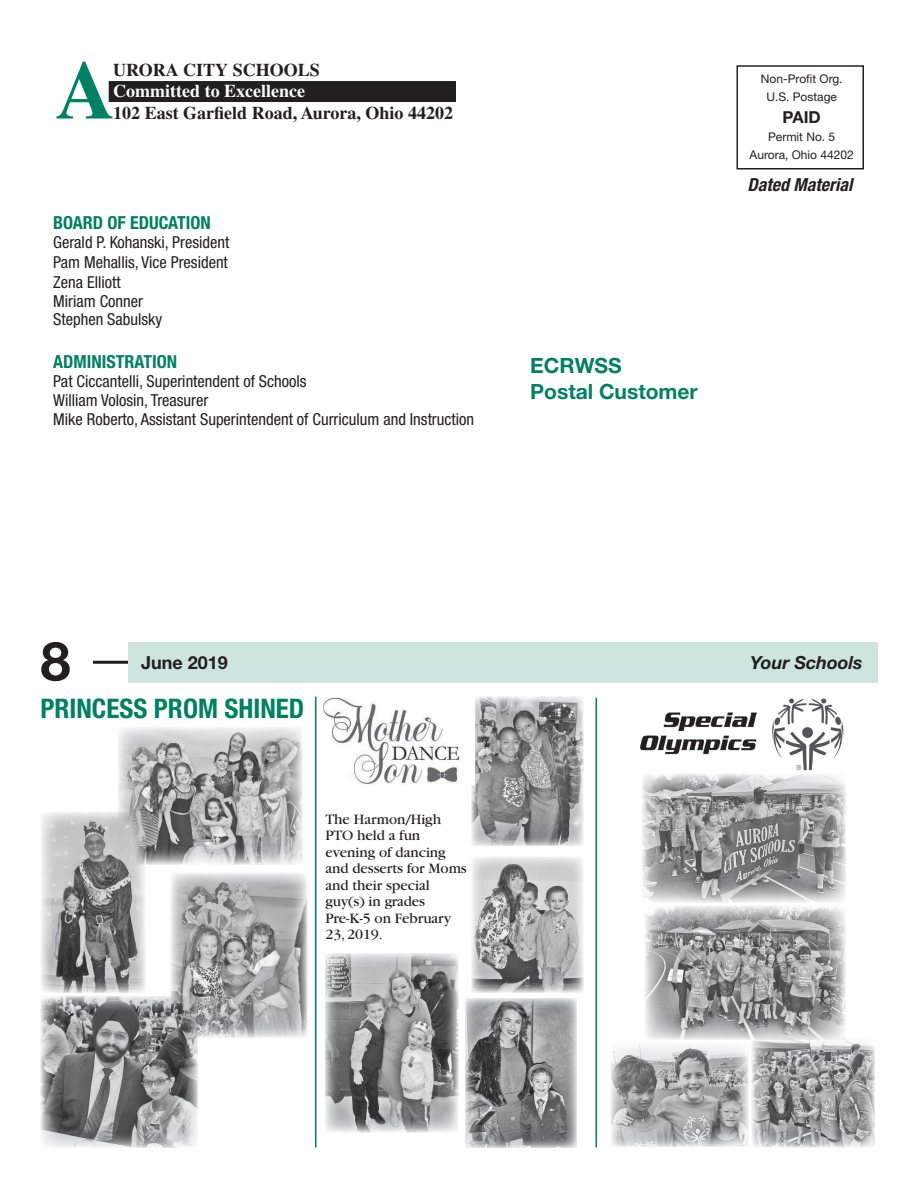
<style>
.page{position:relative;width:918px;height:1188px;background:#fff}
.page>*{position:absolute;margin:0;border:0;box-sizing:border-box;transform-origin:0 0}
.t1{font:700 82.5px "Times";color:#008164}
.t2{font:700 54px "Helvetica Neue";color:#231f20}
.t3{font:700 condensed 27px "Helvetica Neue";color:#008164}
.t4{font:700 21px/25.2px "Helvetica Neue";color:#008164}
.t5{font:700 18px "Times";color:#231f20}
.t6{font:700 condensed 18px "Helvetica Neue";color:#008164}
.t7{font:700 18px "Times";color:#fff}
.t8{font:italic 700 condensed 18px "Helvetica Neue";color:#231f20}
.t9{font:italic 700 18px "Helvetica Neue";color:#231f20}
.t10{font:700 18px "Helvetica Neue";color:#231f20}
.t11{font:condensed 16.5px/19.2px "Helvetica Neue";color:#231f20}
.t12{font:700 16.5px "Helvetica Neue";color:#231f20}
.t13{font:15px/16.5px "Garamond";letter-spacing:-.005em;color:#231f20}
.t14{font:12px/18px "Helvetica Neue";color:#231f20;text-align:center}
</style>
<div class="page">
<div style="left:109px;top:81px;width:347px;height:21px;background:#231f20"></div>
<div style="left:736px;top:65px;width:128px;height:105px;border:2px solid #231f20"></div>
<hr style="left:596px;top:698px;width:1px;height:450px;background:#008164">
<hr style="left:93px;top:661px;width:41px;height:3px;background:#231f20">
<div style="left:128px;top:642px;width:750px;height:40px;background:#cee4de"></div>
<hr style="left:315px;top:697px;width:1px;height:450px;background:#008164">
<img style="left:118px;top:727px;width:184px;height:138px">
<img style="left:171px;top:873px;width:136px;height:165px">
<img style="left:41px;top:812px;width:104px;height:181px">
<img style="left:41px;top:996px;width:157px;height:152px">
<img style="left:472px;top:697px;width:111px;height:149px">
<img style="left:472px;top:857px;width:111px;height:136px">
<img style="left:465px;top:998px;width:112px;height:150px">
<img style="left:325px;top:953px;width:134px;height:179px">
<img style="left:324px;top:698px;width:150px;height:87px">
<img style="left:640px;top:698px;width:204px;height:73px">
<img style="left:752px;top:1040px;width:123px;height:107px">
<img style="left:642px;top:774px;width:204px;height:129px">
<img style="left:645px;top:906px;width:201px;height:134px">
<img style="left:610px;top:1044px;width:139px;height:103px">
<h1 class="t1" style="left:56px;top:41px;width:61px">A</h1>
<p class="t5" style="left:113px;top:59px;width:208px">URORA CITY SCHOOLS</p>
<p class="t7" style="left:113px;top:80px;width:193px">Committed to Excellence</p>
<p class="t5" style="left:113px;top:102px;width:341px">102 East Garfield Road, Aurora, Ohio 44202</p>
<p class="t6" style="left:53px;top:212px;width:159px">BOARD OF EDUCATION</p>
<p class="t11" style="left:53px;top:233px;width:178px">Gerald P. Kohanski, President<br>Pam Mehallis, Vice President<br>Zena Elliott<br>Miriam Conner<br>Stephen Sabulsky</p>
<p class="t6" style="left:53px;top:351px;width:125px">ADMINISTRATION</p>
<p class="t11" style="left:53px;top:372px;width:422px;line-height:18.8px">Pat Ciccantelli, Superintendent of Schools<br>William Volosin, Treasurer<br>Mike Roberto, Assistant Superintendent of Curriculum and Instruction</p>
<p class="t14" style="left:761px;top:70px;width:83px">Non-Profit Org.<br>U.S. Postage</p>
<p class="t12" style="left:783px;top:107px;width:40px">PAID</p>
<p class="t14" style="left:750px;top:128px;width:106px">Permit No. 5<br>Aurora, Ohio 44202</p>
<p class="t8" style="left:747px;top:174px;width:106px">Dated Material</p>
<p class="t4" style="left:530px;top:353px;width:169px">ECRWSS<br>Postal Customer</p>
<h2 class="t2" style="left:40px;top:628px;width:32px">8</h2>
<p class="t10" style="left:141px;top:652px;width:88px">June 2019</p>
<p class="t9" style="left:750px;top:652px;width:114px">Your Schools</p>
<h3 class="t3" style="left:40px;top:692px;width:265px">PRINCESS PROM SHINED</h3>
<p class="t13" style="left:326px;top:811px;width:143px">The Harmon/High<br>PTO held a fun evening of dancing and desserts for Moms and their special guy(s) in grades<br>Pre-K-5 on February<br>23, 2019.</p>
</div>
